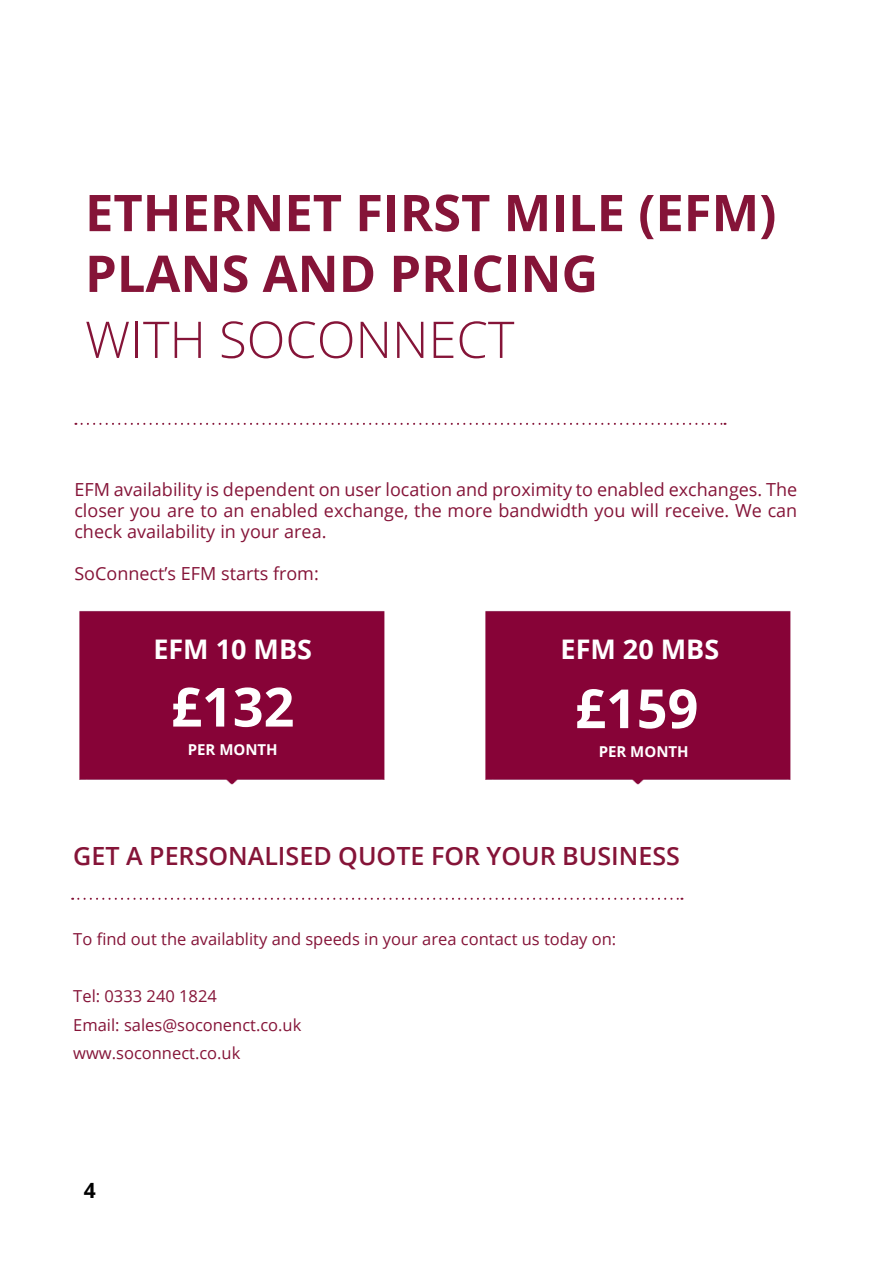
<style>
.page{position:relative;width:893px;height:1263px;background:#fff}
.page>*{position:absolute;margin:0;border:0;box-sizing:border-box;transform-origin:0 0}
.t1{font:700 54px "Open Sans";color:#fff}
.t2{font:700 50.7px/60.8px "Open Sans";color:#851438}
.t3{font:300 50.7px "Open Sans";color:#851438}
.t4{font:700 27px "Open Sans";color:#fff}
.t5{font:600 25.05px "Open Sans";color:#851438}
.t6{font:700 21px "Open Sans";color:#000}
.t7{font:18px/21px "Open Sans";color:#851438;text-align:justify}
.t8{font:16.5px/28.5px "Open Sans";color:#851438}
.t9{font:700 15px "Open Sans";color:#fff}
</style>
<div class="page">
<hr style="left:892px;top:0;width:1px;height:1263px;background:#001d52">
<svg style="left:82px;top:423px;width:643px;height:2px"></svg>
<svg style="left:72px;top:898px;width:610px;height:2px"></svg>
<div style="left:79px;top:611px;width:306px;height:174px;background:#870337"></div>
<div style="left:485px;top:611px;width:306px;height:174px;background:#870337"></div>
<h2 class="t2" style="left:85px;top:181px;width:693px">ETHERNET FIRST MILE (EFM)<br>PLANS AND PRICING</h2>
<h2 class="t3" style="left:85px;top:305px;width:431px">WITH SOCONNECT</h2>
<p class="t7" style="left:74px;top:478px;width:724px">EFM availability is dependent on user location and proximity to enabled exchanges. The closer you are to an enabled exchange, the more bandwidth you will receive. We can check availability in your area.</p>
<p class="t7" style="left:74px;top:562px;width:246px">SoConnect’s EFM starts from:</p>
<h3 class="t4" style="left:153px;top:630px;width:160px">EFM 10 MBS</h3>
<h3 class="t4" style="left:560px;top:630px;width:160px">EFM 20 MBS</h3>
<h1 class="t1" style="left:171px;top:669px;width:125px">£132</h1>
<p class="t9" style="left:188px;top:739px;width:92px">PER MONTH</p>
<h1 class="t1" style="left:575px;top:670px;width:125px">£159</h1>
<p class="t9" style="left:599px;top:741px;width:92px">PER MONTH</p>
<h3 class="t5" style="left:73px;top:838px;width:608px">GET A PERSONALISED QUOTE FOR YOUR BUSINESS</h3>
<p class="t8" style="left:73px;top:925px;width:544px">To find out the availablity and speeds in your area contact us today on:</p>
<p class="t8" style="left:73px;top:982px;width:230px">Tel: 0333 240 1824<br>Email: sales@soconenct.co.uk www.soconnect.co.uk</p>
<p class="t6" style="left:84px;top:1176px;width:13px">4</p>
</div>
